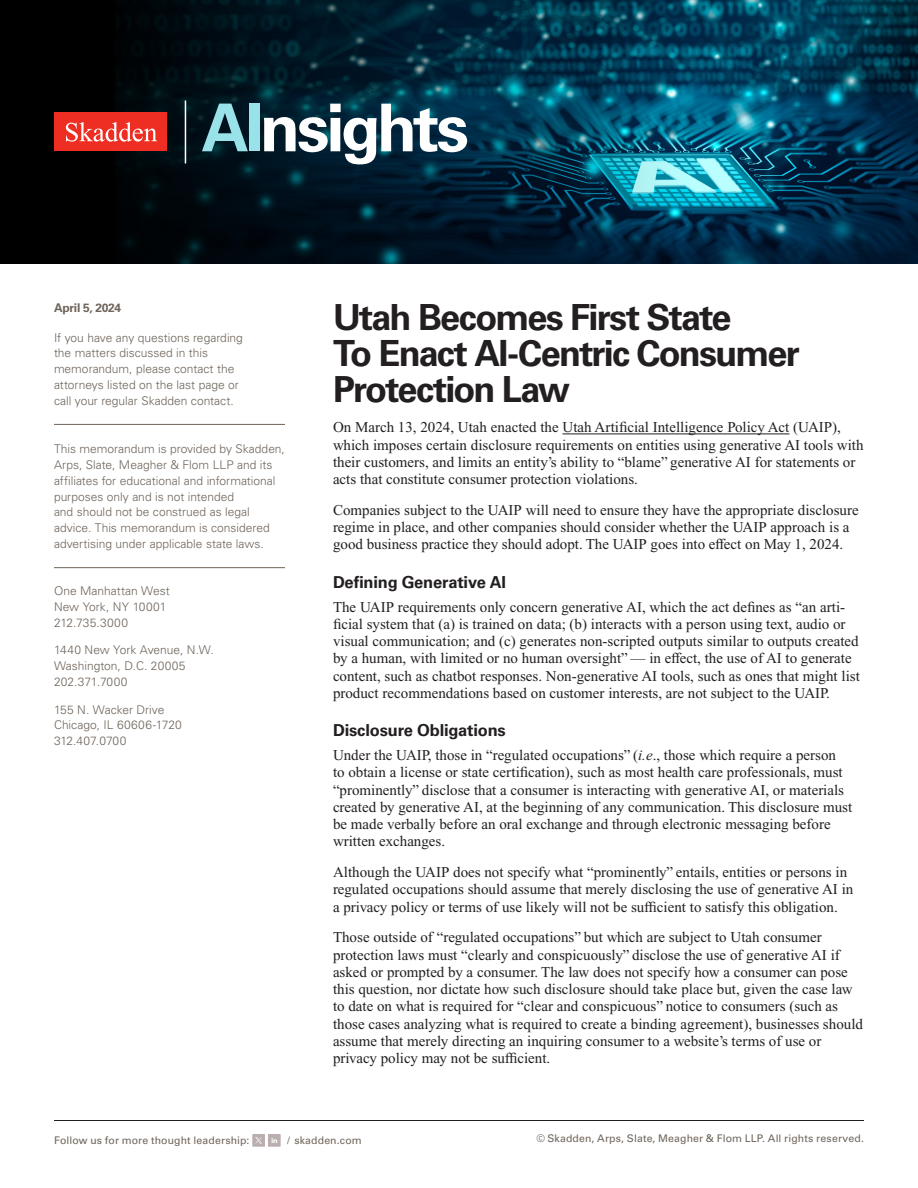
<style>
.page{position:relative;width:918px;height:1188px;background:#fff}
.page>*{position:absolute;margin:0;border:0;box-sizing:border-box;transform-origin:0 0}
.Title_Practice_Specific_Single_Line{font:700 66px "Univers LT Std";letter-spacing:-.055em;color:#fff}
.Article_Title_General_Alert__H1{font:700 36px/36px "Univers LT Std";letter-spacing:-.05em;color:#231f20}
.Second_Level_Heading__H3{font:700 16.5px "Univers LT Std";letter-spacing:-.01em;color:#231f20}
.Main_Body{font:15px/17.2px "Times New Roman PS Std";color:#231f20}
.Sidebar_body_rule_below{font:300 12px/15.8px "Univers LT Std";color:#6f645a}
.Firm_Address{font:300 12px/15.8px "Univers LT Std";color:#6f645a}
.Date{font:700 12px "Univers LT Std";letter-spacing:-.02em;color:#6f645a}
.t1{font:10.5px "Univers LT Std";letter-spacing:.01em;color:#6f645a}
.s1{color:#9ae2ea}
.s2{font-style:italic}
</style>
<div class="page">
<hr style="left:54px;top:1120px;width:810px;height:1px;background:#231f20">
<div style="left:252px;top:1134px;width:13px;height:13px;background:#baaeae"></div>
<svg style="left:255px;top:1137px;width:7px;height:7px"></svg>
<div style="left:268px;top:1134px;width:13px;height:13px;background:#baaeae"></div>
<svg style="left:271px;top:1138px;width:6px;height:5px"></svg>
<img style="left:0;top:0;width:918px;height:263px">
<hr style="left:54px;top:424px;width:231px;height:1px;background:#6f645a">
<hr style="left:54px;top:567px;width:231px;height:1px;background:#6f645a">
<hr style="left:563px;top:434px;width:226px;height:1px;background:#231f20">
<hr style="left:185px;top:101px;width:1px;height:62px;background:#fff">
<div style="left:54px;top:112px;width:112px;height:39px;background:#ee2e22"></div>
<svg style="left:66px;top:122px;width:91px;height:20px"></svg>
<h1 class="Title_Practice_Specific_Single_Line" style="left:202px;top:89px;width:269px"><span class="s1">AI</span>nsights</h1>
<p class="Date" style="left:54px;top:301px;width:69px">April 5, 2024</p>
<p class="Sidebar_body_rule_below" style="left:54px;top:329px;width:190px">If you have any questions regarding the matters discussed in this memorandum, please contact the attorneys listed on the last page or call your regular Skadden contact.</p>
<p class="Sidebar_body_rule_below" style="left:54px;top:441px;width:232px">This memorandum is provided by Skadden, Arps, Slate, Meagher &amp; Flom LLP and its affiliates for educational and informational purposes only and is not intended<br>and should not be construed as legal advice. This memorandum is considered advertising under applicable state laws.</p>
<p class="Firm_Address" style="left:54px;top:583px;width:117px">One Manhattan West<br>New York, NY 10001<br>212.735.3000</p>
<p class="Firm_Address" style="left:54px;top:642px;width:161px">1440 New York Avenue, N.W.<br>Washington, D.C. 20005<br>202.371.7000</p>
<p class="Firm_Address" style="left:54px;top:701px;width:129px">155 N. Wacker Drive<br>Chicago, IL 60606-1720<br>312.407.0700</p>
<h1 class="Article_Title_General_Alert__H1" style="left:333px;top:299px;width:468px">Utah Becomes First State<br>To Enact AI-Centric Consumer<br>Protection Law</h1>
<p class="Main_Body" style="left:333px;top:419px;width:532px">On March 13, 2024, Utah enacted the Utah Artificial Intelligence Policy Act (UAIP), which imposes certain disclosure requirements on entities using generative AI tools with their customers, and limits an entity’s ability to “blame” generative AI for statements or acts that constitute consumer protection violations.</p>
<p class="Main_Body" style="left:333px;top:501px;width:527px">Companies subject to the UAIP will need to ensure they have the appropriate disclosure regime in place, and other companies should consider whether the UAIP approach is a good business practice they should adopt. The UAIP goes into effect on May 1, 2024.</p>
<h3 class="Second_Level_Heading__H3" style="left:333px;top:572px;width:175px">Defining Generative AI</h3>
<p class="Main_Body" style="left:333px;top:598px;width:528px">The UAIP requirements only concern generative AI, which the act defines as “an arti&shy;ficial system that (a) is trained on data; (b) interacts with a person using text, audio or visual communication; and (c) generates non-scripted outputs similar to outputs created by a human, with limited or no human oversight” — in effect, the use of AI to generate content, such as chatbot responses. Non-generative AI tools, such as ones that might list product recommendations based on customer interests, are not subject to the UAIP.</p>
<h3 class="Second_Level_Heading__H3" style="left:333px;top:721px;width:174px">Disclosure Obligations</h3>
<p class="Main_Body" style="left:333px;top:747px;width:521px">Under the UAIP, those in “regulated occupations” (<span class="s2">i.e</span>., those which require a person<br>to obtain a license or state certification), such as most health care professionals, must “prominently” disclose that a consumer is interacting with generative AI, or materials created by generative AI, at the beginning of any communication. This disclosure must be made verbally before an oral exchange and through electronic messaging before written exchanges.</p>
<p class="Main_Body" style="left:333px;top:864px;width:522px">Although the UAIP does not specify what “prominently” entails, entities or persons in regulated occupations should assume that merely disclosing the use of generative AI in a privacy policy or terms of use likely will not be sufficient to satisfy this obligation.</p>
<p class="Main_Body" style="left:333px;top:929px;width:532px">Those outside of “regulated occupations” but which are subject to Utah consumer protection laws must “clearly and conspicuously” disclose the use of generative AI if asked or prompted by a consumer. The law does not specify how a consumer can pose this question, nor dictate how such disclosure should take place but, given the case law to date on what is required for “clear and conspicuous” notice to consumers (such as those cases analyzing what is required to create a binding agreement), businesses should assume that merely directing an inquiring consumer to a website’s terms of use or privacy policy may not be sufficient.</p>
<p class="t1" style="left:54px;top:1134px;width:197px">Follow us for more thought leadership:</p>
<p class="t1" style="left:536px;top:1132px;width:329px">© Skadden, Arps, Slate, Meagher &amp; Flom LLP. All rights reserved.</p>
<p class="t1" style="left:287px;top:1134px;width:76px">/ skadden.com</p>
</div>
